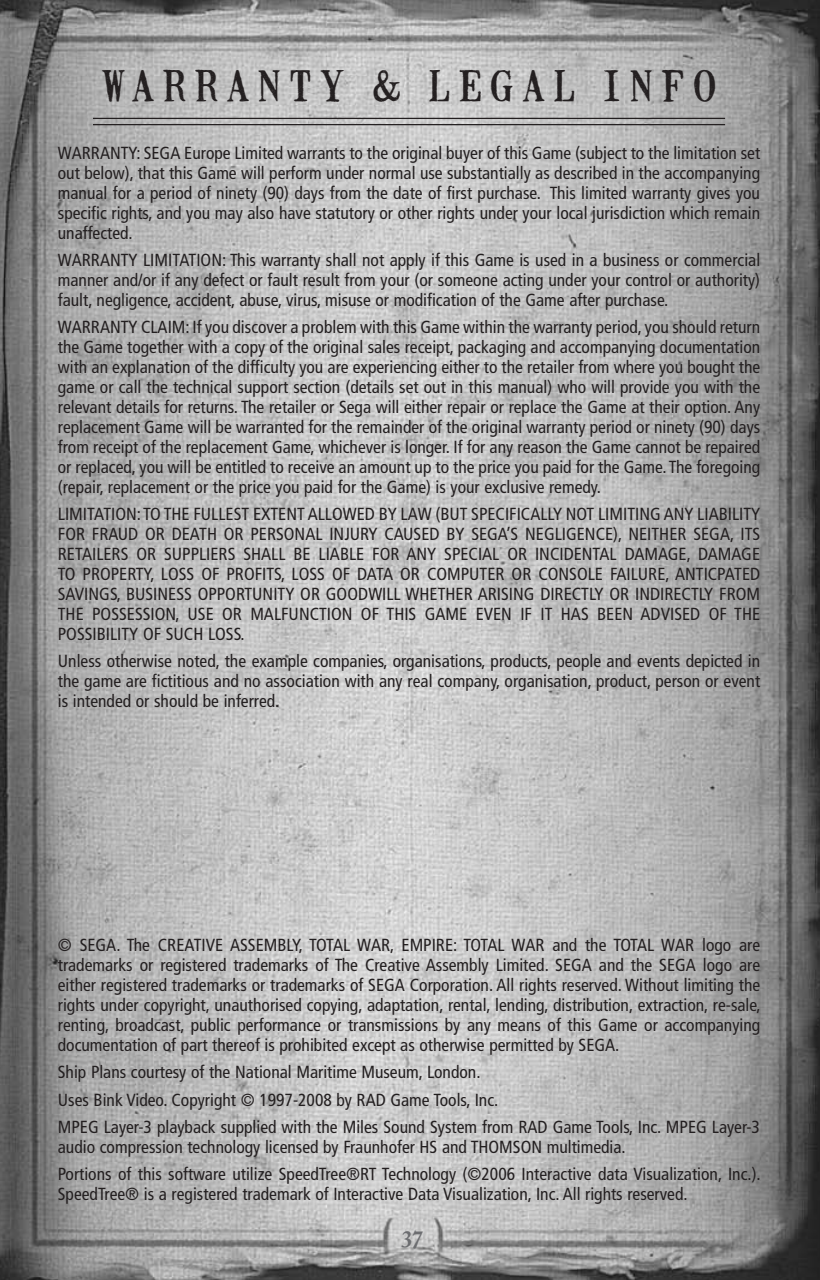
<style>
.page{position:relative;width:820px;height:1280px;background:#fff}
.page>*{position:absolute;margin:0;border:0;box-sizing:border-box;transform-origin:0 0}
.t1{font:40px "Mailart Rubberstamp";color:#231f20}
.t2{font:25px "Adobe Caslon Bold Os F";color:#6c6d70}
.t3{font:condensed 17.5px/20px "Frutiger";color:#231f20;text-align:justify}
</style>
<div class="page">
<img style="left:0;top:0;width:819px;height:1280px">
<hr style="left:93px;top:118px;width:631px;height:1px;background:#231f20">
<hr style="left:93px;top:124px;width:631px;height:1px;background:#231f20">
<svg style="left:0;top:0;width:4px;height:4px"></svg>
<svg style="left:0;top:1276px;width:4px;height:4px"></svg>
<svg style="left:815px;top:0;width:5px;height:4px"></svg>
<svg style="left:815px;top:1276px;width:5px;height:4px"></svg>
<h1 class="t1" style="left:102px;top:59px;width:31px">WARRANT</h1>
<h1 class="t1" style="left:320px;top:59px;width:138px">Y &amp; LEGAL</h1>
<h1 class="t1" style="left:602px;top:59px;width:29px">INFO</h1>
<p class="t3" style="left:58px;top:143px;width:703px">WARRANTY: SEGA Europe Limited warrants to the original buyer of this Game (subject to the limitation set out below), that this Game will perform under normal use substantially as described in the accompanying manual for a period of ninety (90) days from the date of first purchase. This limited warranty gives you specific rights, and you may also have statutory or other rights under your local jurisdiction which remain unaffected.</p>
<p class="t3" style="left:58px;top:250px;width:703px">WARRANTY LIMITATION: This warranty shall not apply if this Game is used in a business or commercial manner and/or if any defect or fault result from your (or someone acting under your control or authority) fault, negligence, accident, abuse, virus, misuse or modification of the Game after purchase.</p>
<p class="t3" style="left:58px;top:317px;width:703px">WARRANTY CLAIM: If you discover a problem with this Game within the warranty period, you should return the Game together with a copy of the original sales receipt, packaging and accompanying documentation with an explanation of the difficulty you are experiencing either to the retailer from where you bought the game or call the technical support section (details set out in this manual) who will provide you with the relevant details for returns. The retailer or Sega will either repair or replace the Game at their option. Any replacement Game will be warranted for the remainder of the original warranty period or ninety (90) days from receipt of the replacement Game, whichever is longer. If for any reason the Game cannot be repaired or replaced, you will be entitled to receive an amount up to the price you paid for the Game. The foregoing (repair, replacement or the price you paid for the Game) is your exclusive remedy.</p>
<p class="t3" style="left:58px;top:504px;width:703px">LIMITATION: TO THE FULLEST EXTENT ALLOWED BY LAW (BUT SPECIFICALLY NOT LIMITING ANY LIABILITY FOR FRAUD OR DEATH OR PERSONAL INJURY CAUSED BY SEGA’S NEGLIGENCE), NEITHER SEGA, ITS RETAILERS OR SUPPLIERS SHALL BE LIABLE FOR ANY SPECIAL OR INCIDENTAL DAMAGE, DAMAGE TO PROPERTY, LOSS OF PROFITS, LOSS OF DATA OR COMPUTER OR CONSOLE FAILURE, ANTICPATED SAVINGS, BUSINESS OPPORTUNITY OR GOODWILL WHETHER ARISING DIRECTLY OR INDIRECTLY FROM THE POSSESSION, USE OR MALFUNCTION OF THIS GAME EVEN IF IT HAS BEEN ADVISED OF THE POSSIBILITY OF SUCH LOSS.</p>
<p class="t3" style="left:58px;top:651px;width:703px">Unless otherwise noted, the example companies, organisations, products, people and events depicted in the game are fictitious and no association with any real company, organisation, product, person or event is intended or should be inferred.</p>
<p class="t3" style="left:58px;top:935px;width:704px;text-indent:603px">War logo are trademarks or registered trademarks of The Creative Assembly Limited. SEGA and the SEGA logo are either registered trademarks or trademarks of SEGA Corporation. All rights reserved. Without limiting the rights under copyright, unauthorised copying, adaptation, rental, lending, distribution, extraction, re-sale, renting, broadcast, public performance or transmissions by any means of this Game or accompanying documentation of part thereof is prohibited except as otherwise permitted by SEGA.</p>
<p class="t3" style="left:58px;top:1059px;width:703px;line-height:27px;text-align:left">Ship Plans courtesy of the National Maritime Museum, London.<br>Uses Bink Video. Copyright © 1997-2008 by RAD Game Tools, Inc.<br>MPEG Layer-3 playback supplied with the Miles Sound System from RAD Game Tools, Inc. MPEG Layer-3</p>
<p class="t3" style="left:58px;top:1133px;width:704px;line-height:27px">audio compression technology licensed by Fraunhofer HS and THOMSON multimedia.<br>Portions of this software utilize SpeedTree®RT Technology (©2006 Interactive data Visualization, Inc.).</p>
<p class="t3" style="left:58px;top:1184px;width:631px">SpeedTree® is a registered trademark of Interactive Data Visualization, Inc. All rights reserved.</p>
<p class="t3" style="left:58px;top:935px;width:118px">© SEGA. The Creative</p>
<p class="t3" style="left:230px;top:935px;width:20px">Assembly</p>
<p class="t3" style="left:299px;top:935px;width:27px">, Total</p>
<p class="t3" style="left:357px;top:935px;width:62px">War, Empire</p>
<p class="t3" style="left:453px;top:935px;width:27px">: Total</p>
<p class="t3" style="left:511px;top:935px;width:118px">War and the Total</p>
<h2 class="t2" style="left:402px;top:1218px;width:22px">37</h2>
</div>
